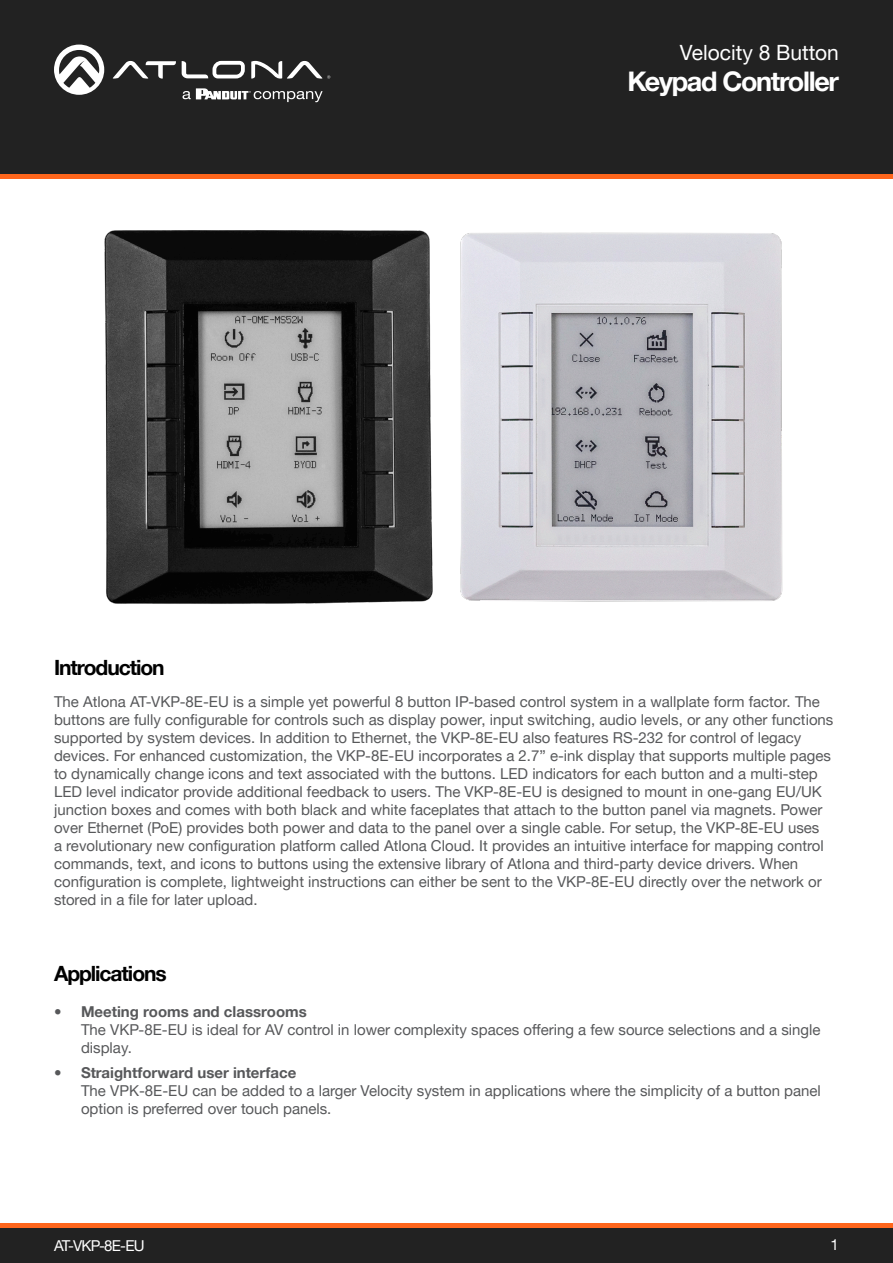
<style>
.page{position:relative;width:893px;height:1263px;background:#fff}
.page>*{position:absolute;margin:0;border:0;box-sizing:border-box;transform-origin:0 0}
.t1{font:700 27px "Helvetica Neue LTW1 G";letter-spacing:-.05em;color:#fff}
.Product_Type_First_P{font:700 21px "Helvetica Neue LTW1 G";letter-spacing:-.05em;color:#000}
.t2{font:21px "Helvetica Neue LTW1 G";color:#fff}
.General_Text{font:15px/18px "Helvetica Neue LTW1 G";color:#57585a}
.t3{font:15px "Helvetica Neue LTW1 G";letter-spacing:-.05em;color:#fff}
.s1{font-weight:700}
</style>
<div class="page">
<div style="left:0;top:1227px;width:893px;height:36px;background:#222"></div>
<div style="left:0;top:0;width:893px;height:174px;background:#222"></div>
<svg style="left:182px;top:61px;width:63px;height:17px"></svg>
<svg style="left:113px;top:61px;width:63px;height:18px"></svg>
<svg style="left:251px;top:61px;width:79px;height:18px"></svg>
<svg style="left:54px;top:45px;width:50px;height:50px"></svg>
<svg style="left:183px;top:88px;width:140px;height:14px"></svg>
<hr style="left:0;top:174px;width:893px;height:4px;background:#ff661c">
<hr style="left:0;top:1223px;width:893px;height:4px;background:#ff661c">
<img style="left:104px;top:230px;width:329px;height:374px">
<img style="left:460px;top:232px;width:323px;height:370px">
<h2 class="t2" style="left:680px;top:39px;width:161px">Velocity 8 Button</h2>
<p class="Product_Type_First_P" style="left:54px;top:655px;width:112px">Introduction</p>
<h1 class="t1" style="left:627px;top:65px;width:213px">Keypad Controller</h1>
<p class="General_Text" style="left:54px;top:693px;width:781px">The Atlona AT-VKP-8E-EU is a simple yet powerful 8 button IP-based control system in a wallplate form factor. The buttons are fully configurable for controls such as display power, input switching, audio levels, or any other functions supported by system devices. In addition to Ethernet, the VKP-8E-EU also features RS-232 for control of legacy devices. For enhanced customization, the VKP-8E-EU incorporates a 2.7” e-ink display that supports multiple pages to dynamically change icons and text associated with the buttons. LED indicators for each button and a multi-step LED level indicator provide additional feedback to users. The VKP-8E-EU is designed to mount in one-gang EU/UK junction boxes and comes with both black and white faceplates that attach to the button panel via magnets. Power over Ethernet (PoE) provides both power and data to the panel over a single cable. For setup, the VKP-8E-EU uses<br>a revolutionary new configuration platform called Atlona Cloud. It provides an intuitive interface for mapping control commands, text, and icons to buttons using the extensive library of Atlona and third-party device drivers. When configuration is complete, lightweight instructions can either be sent to the VKP-8E-EU directly over the network or stored in a file for later upload.</p>
<p class="Product_Type_First_P" style="left:54px;top:961px;width:114px">Applications</p>
<p class="General_Text" style="left:81px;top:1003px;width:741px;text-indent:-27px"><span class="s1">• Meeting rooms and classrooms<br></span>The VKP-8E-EU is ideal for AV control in lower complexity spaces offering a few source selections and a single display.</p>
<p class="General_Text" style="left:81px;top:1064px;width:741px;text-indent:-27px"><span class="s1">• Straightforward user interface<br></span>The VPK-8E-EU can be added to a larger Velocity system in applications where the simplicity of a button panel option is preferred over touch panels.</p>
<p class="t3" style="left:54px;top:1236px;width:92px">AT-VKP-8E-EU</p>
<p class="t3" style="left:831px;top:1235px;width:10px">1</p>
</div>
